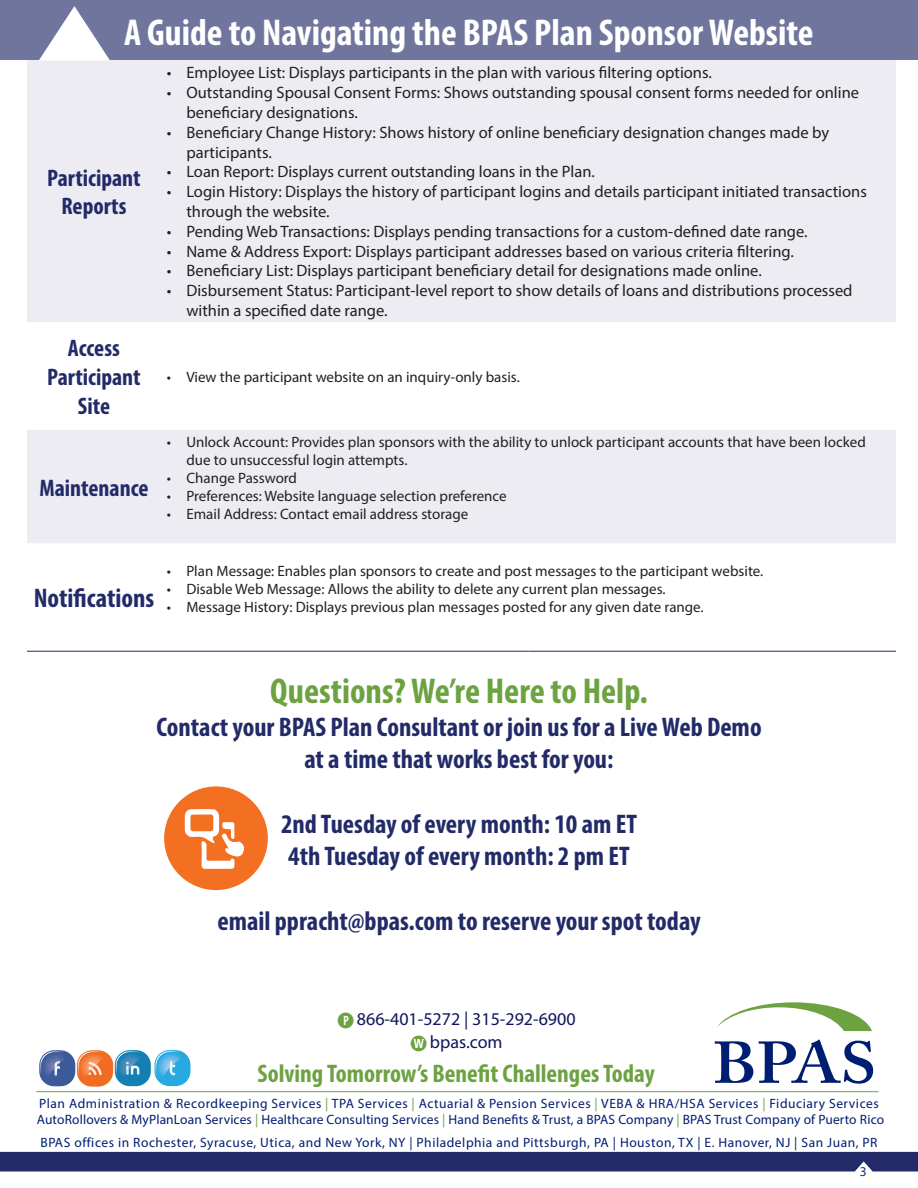
<style>
.page{position:relative;width:918px;height:1188px;background:#fff}
.page>*{position:absolute;margin:0;border:0;box-sizing:border-box;transform-origin:0 0}
.t1{font:600 58.35px "Adobe Caslon Pro";color:#001e71;scale:1.11 1}
.Quote_White{font:700 condensed 37.5px "Myriad Pro";color:#fff}
.t2{font:700 condensed 36px "Myriad Pro";color:#6da241}
.Header_2_Blue{font:700 condensed 27px "Myriad Pro";color:#222b68}
.t3{font:700 condensed 25.5px "Myriad Pro";color:#6da241}
.Header_2_Blue-2{font:700 condensed 24px/28.8px "Myriad Pro";color:#222b68;text-align:center}
.t4{font:18px "Myriad Pro";color:#0f165f}
.t5{font:16.5px/19.8px "Myriad Pro";color:#231f20}
.t6{font:15px/18px "Myriad Pro";color:#231f20}
.t7{font:13.5px "Myriad Pro";letter-spacing:.04em;color:#001e71}
.t8{font:13.5px "Myriad Pro";letter-spacing:.01em;color:#001e71}
.t9{font:13.5px "Myriad Pro";color:#222b68}
.s1{font-family:"Combi Numerals Pro";font-weight:700;font-size:21px;color:#6da241}
.s2{color:#6da241}
</style>
<div class="page">
<div style="left:0;top:1152px;width:918px;height:20px;background:#222b68"></div>
<svg style="left:27px;top:60px;width:869px;height:483px;fill:#ececf2"></svg>
<hr style="left:27px;top:651px;width:134px;height:1px;background:#222b68">
<hr style="left:161px;top:651px;width:367px;height:1px;background:#222b68">
<hr style="left:528px;top:651px;width:368px;height:1px;background:#222b68">
<div style="left:0;top:0;width:918px;height:60px;background:#70759d"></div>
<svg style="left:39px;top:6px;width:71px;height:55px"></svg>
<div style="left:164px;top:786px;width:104px;height:104px;background:#f37023;border-radius:50%"></div>
<svg style="left:185px;top:809px;width:60px;height:60px"></svg>
<svg style="left:717px;top:1002px;width:155px;height:29px"></svg>
<hr style="left:36px;top:1091px;width:843px;height:1px;background:#6da241">
<svg style="left:39px;top:1050px;width:36px;height:36px"></svg>
<svg style="left:77px;top:1050px;width:36px;height:37px"></svg>
<svg style="left:115px;top:1050px;width:36px;height:36px"></svg>
<svg style="left:154px;top:1050px;width:36px;height:36px"></svg>
<svg style="left:40px;top:1051px;width:149px;height:35px"></svg>
<p class="Quote_White" style="left:124px;top:9px;width:691px">A Guide to Navigating the BPAS Plan Sponsor Website</p>
<p class="Header_2_Blue-2" style="left:47px;top:163px;width:95px">Participant<br>Reports</p>
<p class="t5" style="left:167px;top:63px;width:546px">• Employee List: Displays participants in the plan with various filtering options.</p>
<p class="t5" style="left:186px;top:82px;width:674px;text-indent:-20px">• Outstanding Spousal Consent Forms: Shows outstanding spousal consent forms needed for online beneficiary designations.</p>
<p class="t5" style="left:186px;top:122px;width:644px;text-indent:-20px">• Beneficiary Change History: Shows history of online beneficiary designation changes made by participants.</p>
<p class="t5" style="left:167px;top:162px;width:430px">• Loan Report: Displays current outstanding loans in the Plan.</p>
<p class="t5" style="left:186px;top:181px;width:682px;text-indent:-20px">• Login History: Displays the history of participant logins and details participant initiated transactions through the website.</p>
<p class="t5" style="left:167px;top:221px;width:642px">• Pending Web Transactions: Displays pending transactions for a custom-defined date range.</p>
<p class="t5" style="left:167px;top:241px;width:629px">• Name &amp; Address Export: Displays participant addresses based on various criteria filtering.</p>
<p class="t5" style="left:167px;top:261px;width:596px">• Beneficiary List: Displays participant beneficiary detail for designations made online.</p>
<p class="t5" style="left:186px;top:280px;width:668px;text-indent:-20px">• Disbursement Status: Participant-level report to show details of loans and distributions processed within a specified date range.</p>
<p class="Header_2_Blue-2" style="left:68px;top:333px;width:53px">Access</p>
<p class="Header_2_Blue-2" style="left:47px;top:362px;width:95px">Participant<br>Site</p>
<p class="t6" style="left:167px;top:367px;width:354px">• View the participant website on an inquiry-only basis.</p>
<p class="Header_2_Blue-2" style="left:39px;top:473px;width:111px">Maintenance</p>
<p class="t6" style="left:186px;top:433px;width:681px;text-indent:-20px">• Unlock Account: Provides plan sponsors with the ability to unlock participant accounts that have been locked due to unsuccessful login attempts.</p>
<p class="t6" style="left:167px;top:469px;width:132px">• Change Password</p>
<p class="t6" style="left:167px;top:487px;width:341px">• Preferences: Website language selection preference</p>
<p class="t6" style="left:167px;top:505px;width:303px">• Email Address: Contact email address storage</p>
<p class="Header_2_Blue" style="left:34px;top:581px;width:122px">Notifications</p>
<p class="t6" style="left:167px;top:562px;width:598px">• Plan Message: Enables plan sponsors to create and post messages to the participant website.</p>
<p class="t6" style="left:167px;top:580px;width:500px">• Disable Web Message: Allows the ability to delete any current plan messages.</p>
<p class="t6" style="left:167px;top:598px;width:538px">• Message History: Displays previous plan messages posted for any given date range.</p>
<p class="t2" style="left:270px;top:669px;width:379px">Questions? We’re Here to Help.</p>
<p class="Header_2_Blue" style="left:156px;top:710px;width:607px">Contact your BPAS Plan Consultant or join us for a Live Web Demo</p>
<p class="Header_2_Blue" style="left:305px;top:742px;width:310px">at a time that works best for you:</p>
<p class="Header_2_Blue" style="left:281px;top:807px;width:357px">2nd Tuesday of every month: 10 am ET</p>
<p class="Header_2_Blue" style="left:288px;top:839px;width:343px">4th Tuesday of every month: 2 pm ET</p>
<p class="Header_2_Blue" style="left:217px;top:904px;width:485px">email ppracht@bpas.com to reserve your spot today</p>
<p class="t4" style="left:337px;top:1008px;width:240px"><span class="s1">P</span> 866-401-5272 | 315-292-6900</p>
<p class="t4" style="left:410px;top:1031px;width:94px"><span class="s1">W</span> bpas.com</p>
<p class="t3" style="left:257px;top:1058px;width:399px">Solving Tomorrow’s Benefit Challenges Today</p>
<p class="t7" style="left:39px;top:1095px;width:841px">Plan Administration &amp; Recordkeeping Services <span class="s2">|</span> TPA Services <span class="s2">|</span> Actuarial &amp; Pension Services <span class="s2">|</span> VEBA &amp; HRA/HSA Services <span class="s2">|</span> Fiduciary Services</p>
<p class="t8" style="left:37px;top:1112px;width:849px">AutoRollovers &amp; MyPlanLoan Services <span class="s2">|</span> Healthcare Consulting Services <span class="s2">|</span> Hand Benefits &amp; Trust, a BPAS Company <span class="s2">|</span> BPAS Trust Company of Puerto Rico</p>
<p class="t7" style="left:41px;top:1134px;width:838px">BPAS offices in Rochester, Syracuse, Utica, and New York, NY | Philadelphia and Pittsburgh, PA | Houston, TX | E. Hanover, NJ | San Juan, PR</p>
<p class="t1" style="left:713px;top:1029px;width:149px">BPAS</p>
<p class="t9" style="left:860px;top:1163px;width:8px">3</p>
</div>
